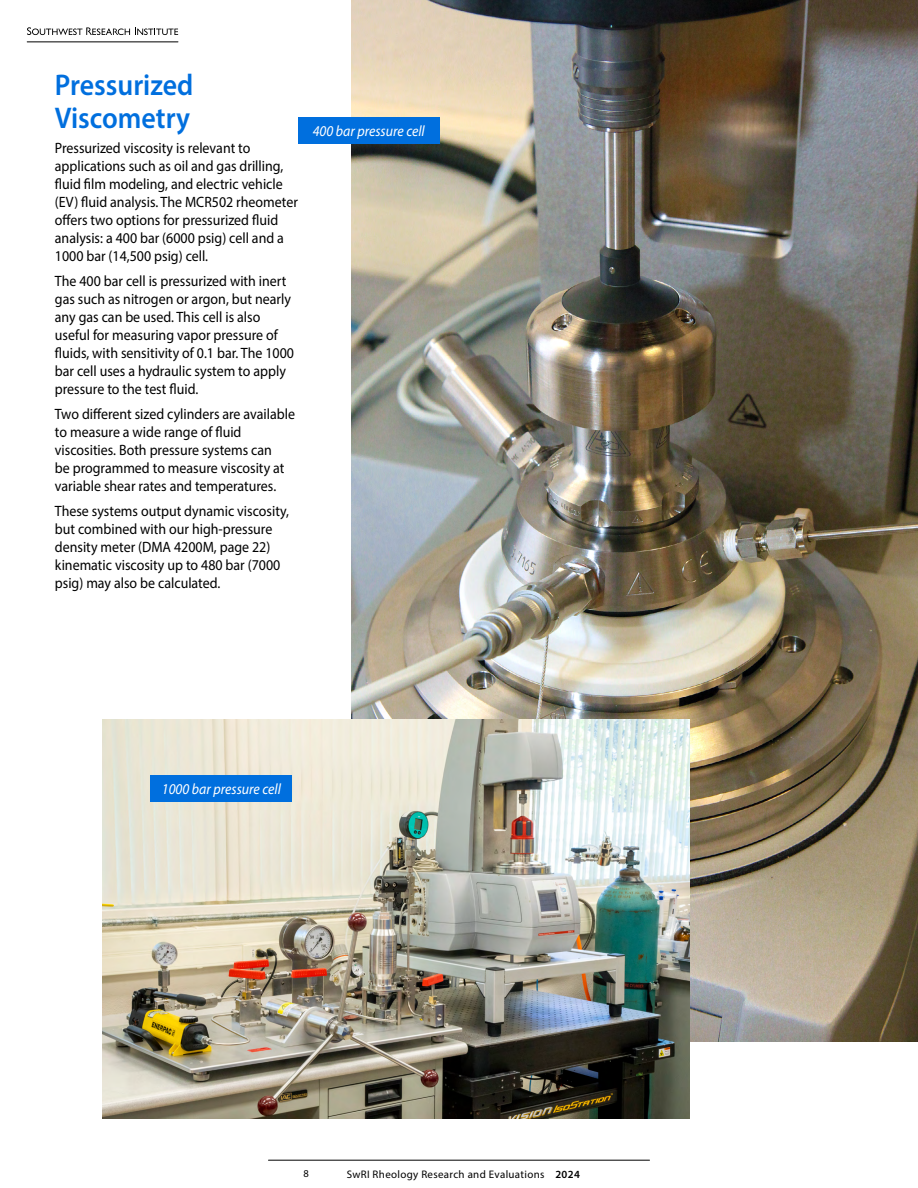
<style>
.page{position:relative;width:918px;height:1188px;background:#fff}
.page>*{position:absolute;margin:0;border:0;box-sizing:border-box;transform-origin:0 0}
.t1{font:600 30px/33px "Myriad Pro";color:#006fde;scale:.93 1}
.t2{font:15px/18px "Myriad Pro";color:#000;scale:.93 1}
.t3{font:italic 15px "Myriad Pro";color:#fff;scale:.93 1}
.t4{font:10.95px "Myriad Pro";letter-spacing:.03em;color:#000}
.t5{font:10.5px "Myriad Pro";color:#000}
.s1{font-weight:600}
</style>
<div class="page">
<hr style="left:268px;top:1160px;width:382px;height:1px;background:#000">
<hr style="left:27px;top:42px;width:151px;height:1px;background:#000">
<svg style="left:27px;top:27px;width:151px;height:8px"></svg>
<img style="left:352px;top:0;width:566px;height:1042px">
<div style="left:298px;top:117px;width:142px;height:27px;background:#006fde"></div>
<img style="left:103px;top:720px;width:587px;height:398px">
<div style="left:151px;top:775px;width:141px;height:27px;background:#006fde"></div>
<h1 class="t1" style="left:55px;top:67px;width:150px">Pressurized<br>Viscometry</h1>
<p class="t2" style="left:55px;top:139px;width:263px">Pressurized viscosity is relevant to applications such as oil and gas drilling, fluid film modeling, and electric vehicle (EV) fluid analysis. The MCR502 rheometer offers two options for pressurized fluid analysis: a 400 bar (6000 psig) cell and a 1000 bar (14,500 psig) cell.</p>
<p class="t2" style="left:55px;top:272px;width:259px">The 400 bar cell is pressurized with inert gas such as nitrogen or argon, but nearly any gas can be used. This cell is also useful for measuring vapor pressure of fluids, with sensitivity of 0.1 bar. The 1000 bar cell uses a hydraulic system to apply pressure to the test fluid.</p>
<p class="t2" style="left:55px;top:405px;width:260px">Two different sized cylinders are available to measure a wide range of fluid viscosities. Both pressure systems can<br>be programmed to measure viscosity at variable shear rates and temperatures.</p>
<p class="t2" style="left:55px;top:502px;width:253px">These systems output dynamic viscosity, but combined with our high-pressure density meter (DMA 4200M, page 22) kinematic viscosity up to 480 bar (7000 psig) may also be calculated.</p>
<p class="t3" style="left:313px;top:122px;width:122px">400 bar pressure cell</p>
<p class="t3" style="left:162px;top:780px;width:129px">1000 bar pressure cell</p>
<p class="t5" style="left:303px;top:1167px;width:7px">8</p>
<p class="t4" style="left:347px;top:1167px;width:235px">SwRI Rheology Research and Evaluations <span class="s1">2024</span></p>
</div>
